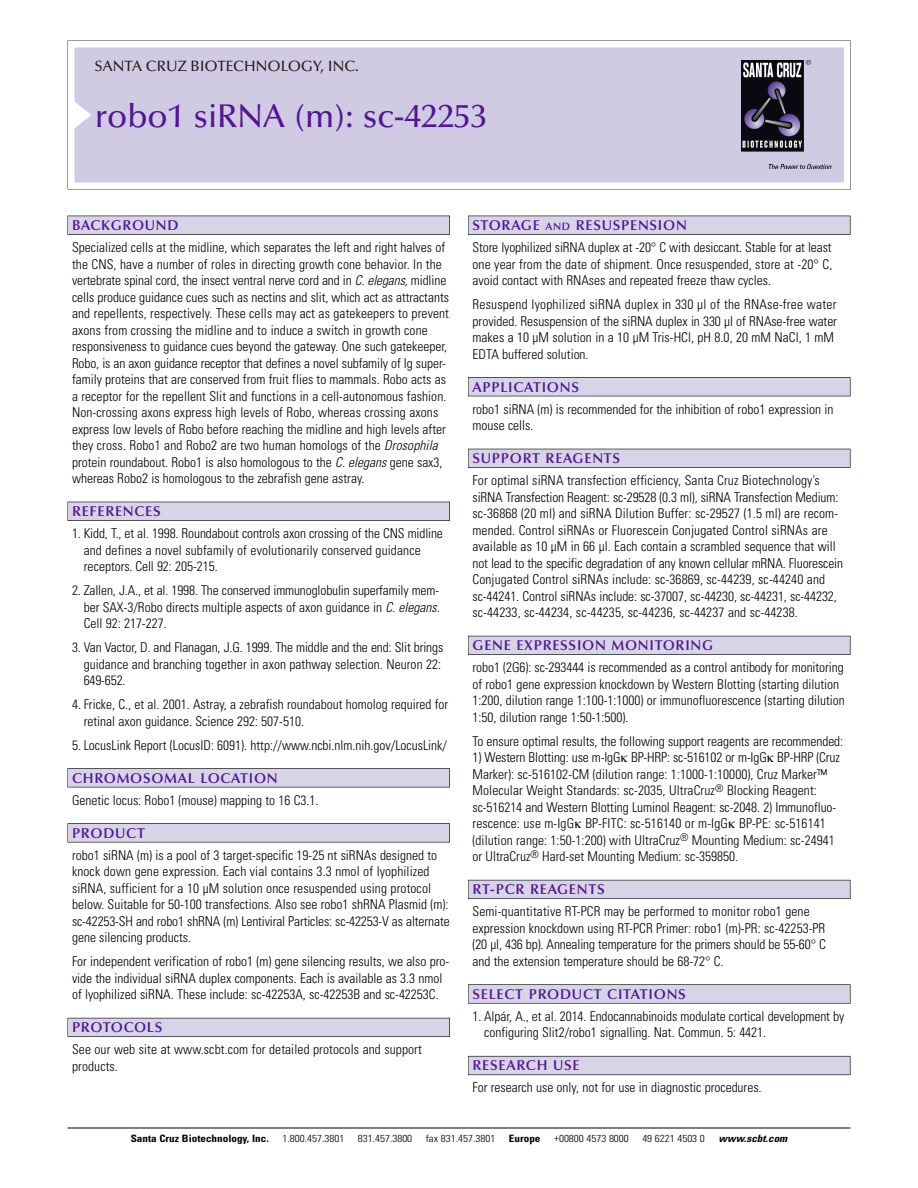
<style>
.page{position:relative;width:918px;height:1188px;background:#fff}
.page>*{position:absolute;margin:0;border:0;box-sizing:border-box;transform-origin:0 0}
.t1{font:500 33px "Optima";color:#511695}
.t2{font:500 15px "Optima";color:#231f20}
.t3{font:600 14.25px "Optima";letter-spacing:.05em;color:#511695}
.t4{font:300 condensed 13.5px/16.5px "Univers";color:#000}
.t5{font:300 condensed 10.2px "Univers";color:#000;scale:1.1 1}
.t6{font:700 condensed 10.2px "Univers";color:#000;scale:1.1 1}
.t7{font:italic 700 condensed 10.2px "Univers";color:#000;scale:1.1 1}
.s1{font-style:italic}
.s2{font-size:10.65px}
</style>
<div class="page">
<svg style="left:74px;top:41px;width:777px;height:148px"></svg>
<div style="left:74px;top:47px;width:770px;height:135px;background:#d1cae3"></div>
<img style="left:741px;top:60px;width:90px;height:108px">
<div style="left:68px;top:216px;width:382px;height:19px;background:#535256"></div>
<div style="left:68px;top:216px;width:381px;height:18px;background:#d7d4e8"></div>
<div style="left:68px;top:502px;width:382px;height:19px;background:#525156"></div>
<div style="left:68px;top:502px;width:381px;height:18px;background:#d7d4e8"></div>
<div style="left:68px;top:768px;width:382px;height:19px;background:#545357"></div>
<div style="left:68px;top:769px;width:381px;height:18px;background:#d7d4e8"></div>
<div style="left:68px;top:823px;width:382px;height:19px;background:#575659"></div>
<div style="left:68px;top:824px;width:381px;height:18px;background:#d7d4e8"></div>
<div style="left:68px;top:1018px;width:382px;height:19px;background:#595860"></div>
<div style="left:68px;top:1018px;width:381px;height:18px;background:#d7d4e8"></div>
<div style="left:468px;top:216px;width:382px;height:19px;background:#535256"></div>
<div style="left:468px;top:216px;width:382px;height:18px;background:#d7d4e8"></div>
<div style="left:468px;top:377px;width:382px;height:19px;background:#515155"></div>
<div style="left:468px;top:378px;width:382px;height:18px;background:#d7d4e8"></div>
<div style="left:468px;top:449px;width:382px;height:19px;background:#515057"></div>
<div style="left:468px;top:449px;width:382px;height:18px;background:#d7d4e8"></div>
<div style="left:468px;top:636px;width:382px;height:19px;background:#535259"></div>
<div style="left:468px;top:636px;width:382px;height:18px;background:#d7d4e8"></div>
<div style="left:468px;top:880px;width:382px;height:19px;background:#595860"></div>
<div style="left:468px;top:880px;width:382px;height:18px;background:#d7d4e8"></div>
<div style="left:468px;top:984px;width:382px;height:20px;background:#676767"></div>
<div style="left:468px;top:985px;width:382px;height:18px;background:#d7d4e8"></div>
<div style="left:468px;top:1056px;width:382px;height:19px;background:#686770"></div>
<div style="left:468px;top:1057px;width:382px;height:18px;background:#d7d4e8"></div>
<hr style="left:68px;top:1128px;width:782px;height:1px;background:#000">
<p class="t2" style="left:94px;top:60px;width:266px">SANTA CRUZ BIOTECHNOLOGY, INC.</p>
<p class="t1" style="left:94px;top:102px;width:394px">robo1 siRNA (m): sc-42253</p>
<p class="t3" style="left:72px;top:219px;width:108px">BACKGROUND</p>
<p class="t4" style="left:72px;top:240px;width:379px">Specialized cells at the midline, which separates the left and right halves of the CNS, have a number of roles in directing growth cone behavior. In the vertebrate spinal cord, the insect ventral nerve cord and in <span class="s1">C.elegans,</span>midline cells produce guidance cues such as nectins and slit, which act as attractants and repellents, respectively. These cells may act as gatekeepers to prevent axons from crossing the midline and to induce a switch in growth cone responsiveness to guidance cues beyond the gateway. One such gatekeeper, Robo, is an axon guidance receptor that defines a novel subfamily of Ig super&shy;family proteins that are conserved from fruit flies to mammals. Robo acts as a receptor for the repellent Slit and functions in a cell-autonomous fashion.<br>Non-crossing axons express high levels of Robo, whereas crossing axons express low levels of Robo before reaching the midline and high levels after they cross. Robo1 and Robo2 are two human homologs of the <span class="s1">Drosophila </span>protein roundabout. Robo1 is also homologous to the <span class="s1">C.elegans</span> gene sax3, whereas Robo2 is homologous to the zebrafish gene astray.</p>
<p class="t3" style="left:72px;top:505px;width:90px">REFERENCES</p>
<p class="t4" style="left:84px;top:526px;width:361px;text-indent:-12px">1. Kidd, T., et al. 1998. Roundabout controls axon crossing of the CNS midline and defines a novel subfamily of evolutionarily conserved guidance receptors. Cell 92: 205-215.</p>
<p class="t4" style="left:84px;top:583px;width:360px;text-indent:-12px">2. Zallen, J.A., et al. 1998. The conserved immunoglobulin superfamily mem&shy;ber SAX-3/Robo directs multiple aspects of axon guidance in <span class="s1">C.elegans.<br></span>Cell 92: 217-227.</p>
<p class="t4" style="left:84px;top:640px;width:361px;text-indent:-12px">3. Van Vactor, D. and Flanagan, J.G. 1999. The middle and the end: Slit brings guidance and branching together in axon pathway selection. Neuron 22:<br>649-652.</p>
<p class="t4" style="left:84px;top:697px;width:366px;text-indent:-12px">4. Fricke, C., et al. 2001. Astray, a zebrafish roundabout homolog required for retinal axon guidance. Science 292: 507-510.</p>
<p class="t4" style="left:72px;top:738px;width:377px">5. LocusLink Report (LocusID: 6091). http://www.ncbi.nlm.nih.gov/LocusLink/</p>
<p class="t3" style="left:72px;top:772px;width:207px">CHROMOSOMAL LOCATION</p>
<p class="t4" style="left:72px;top:793px;width:248px">Genetic locus: Robo1 (mouse) mapping to 16 C3.1.</p>
<p class="t3" style="left:72px;top:827px;width:74px">PRODUCT</p>
<p class="t4" style="left:72px;top:848px;width:379px">robo1 siRNA (m) is a pool of 3 target-specific 19-25 nt siRNAs designed to knock down gene expression. Each vial contains 3.3 nmol of lyophilized siRNA, sufficient for a 10 µM solution once resuspended using protocol below. Suitable for 50-100 transfections. Also see robo1 shRNA Plasmid (m): sc-42253-SH and robo1 shRNA (m) Lentiviral Particles: sc-42253-V as alternate gene silencing products.</p>
<p class="t4" style="left:72px;top:955px;width:379px">For independent verification of robo1 (m) gene silencing results, we also pro&shy;vide the individual siRNA duplex components. Each is available as 3.3 nmol of lyophilized siRNA. These include: sc-42253A, sc-42253B and sc-42253C.</p>
<p class="t3" style="left:72px;top:1021px;width:92px">PROTOCOLS</p>
<p class="t4" style="left:72px;top:1043px;width:351px">See our web site at www.scbt.com for detailed protocols and support products.</p>
<p class="t3" style="left:473px;top:219px;width:216px">STORAGE <span class="s2">AND</span> RESUSPENSION</p>
<p class="t4" style="left:473px;top:240px;width:361px;text-align:justify">Store lyophilized siRNA duplex at -20° C with desiccant. Stable for at least one year from the date of shipment. Once resuspended, store at -20° C, avoid contact with RNAses and repeated freeze thaw cycles.</p>
<p class="t4" style="left:473px;top:297px;width:366px">Resuspend lyophilized siRNA duplex in 330 µl of the RNAse-free water provided. Resuspension of the siRNA duplex in 330 µl of RNAse-free water makes a 10 µM solution in a 10 µM Tris-HCl, pH 8.0, 20 mM NaCl, 1 mM EDTA buffered solution.</p>
<p class="t3" style="left:473px;top:381px;width:108px">APPLICATIONS</p>
<p class="t4" style="left:473px;top:402px;width:362px">robo1 siRNA (m) is recommended for the inhibition of robo1 expression in mouse cells.</p>
<p class="t3" style="left:473px;top:452px;width:149px">SUPPORT REAGENTS</p>
<p class="t4" style="left:473px;top:474px;width:372px">For optimal siRNA transfection efficiency, Santa Cruz Biotechnology’s siRNA Transfection Reagent: sc-29528 (0.3 ml), siRNA Transfection Medium: sc-36868 (20 ml) and siRNA Dilution Buffer: sc-29527 (1.5 ml) are recom&shy;mended. Control siRNAs or Fluorescein Conjugated Control siRNAs are available as 10 µM in 66 µl. Each contain a scrambled sequence that will not lead to the specific degradation of any known cellular mRNA. Fluorescein Conjugated Control siRNAs include: sc-36869, sc-44239, sc-44240 and sc-44241. Control siRNAs include: sc-37007, sc-44230, sc-44231, sc-44232, sc-44233, sc-44234, sc-44235, sc-44236, sc-44237 and sc-44238.</p>
<p class="t3" style="left:473px;top:639px;width:242px">GENE EXPRESSION MONITORING</p>
<p class="t4" style="left:473px;top:661px;width:374px">robo1 (2G6): sc-293444 is recommended as a control antibody for monitoring of robo1 gene expression knockdown by Western Blotting (starting dilution 1:200, dilution range 1:100-1:1000) or immunofluorescence (starting dilution 1:50, dilution range 1:50-1:500).</p>
<p class="t4" style="left:473px;top:734px;width:372px">To ensure optimal results, the following support reagents are recommended:</p>
<p class="t4" style="left:473px;top:751px;width:369px">1) Western Blotting: use m-IgG BP-HRP: sc-516102 or m-IgG BP-HRP (Cruz Marker): sc-516102-CM (dilution range: 1:1000-1:10000), Cruz Marker™ Molecular Weight Standards: sc-2035, UltraCruz<sup>®</sup> Blocking Reagent: sc-516214 and Western Blotting Luminol Reagent: sc-2048. 2) Immunofluo&shy;rescence: use m-IgG BP-FITC: sc-516140 or m-IgG BP-PE: sc-516141 (dilution range: 1:50-1:200) with UltraCruz<sup>®</sup> Mounting Medium: sc-24941 or UltraCruz<sup>®</sup> Hard-set Mounting Medium: sc-359850.</p>
<p class="t3" style="left:473px;top:883px;width:134px">RT-PCR REAGENTS</p>
<p class="t4" style="left:473px;top:905px;width:355px">Semi-quantitative RT-PCR may be performed to monitor robo1 gene expression knockdown using RT-PCR Primer: robo1 (m)-PR: sc-42253-PR (20 µl, 436 bp). Annealing temperature for the primers should be 55-60° C and the extension temperature should be 68-72° C.</p>
<p class="t3" style="left:473px;top:988px;width:215px">SELECT PRODUCT CITATIONS</p>
<p class="t4" style="left:484px;top:1009px;width:362px;text-indent:-12px">1. Alpár, A., et al. 2014. Endocannabinoids modulate cortical development by configuring Slit2/robo1 signalling. Nat. Commun. 5: 4421.</p>
<p class="t3" style="left:473px;top:1060px;width:109px">RESEARCH USE</p>
<p class="t4" style="left:473px;top:1081px;width:291px">For research use only, not for use in diagnostic procedures.</p>
<p class="t6" style="left:131px;top:1135px;width:127px">Santa Cruz Biotechnology, Inc.</p>
<p class="t5" style="left:282px;top:1135px;width:58px">1.800.457.3801</p>
<p class="t5" style="left:358px;top:1135px;width:51px">831.457.3800</p>
<p class="t5" style="left:426px;top:1135px;width:65px">fax 831.457.3801</p>
<p class="t6" style="left:509px;top:1135px;width:30px">Europe</p>
<p class="t5" style="left:554px;top:1135px;width:69px">+00800 4573 8000</p>
<p class="t5" style="left:642px;top:1135px;width:58px">49 6221 4503 0</p>
<p class="t7" style="left:719px;top:1135px;width:66px">www.scbt.com</p>
</div>
